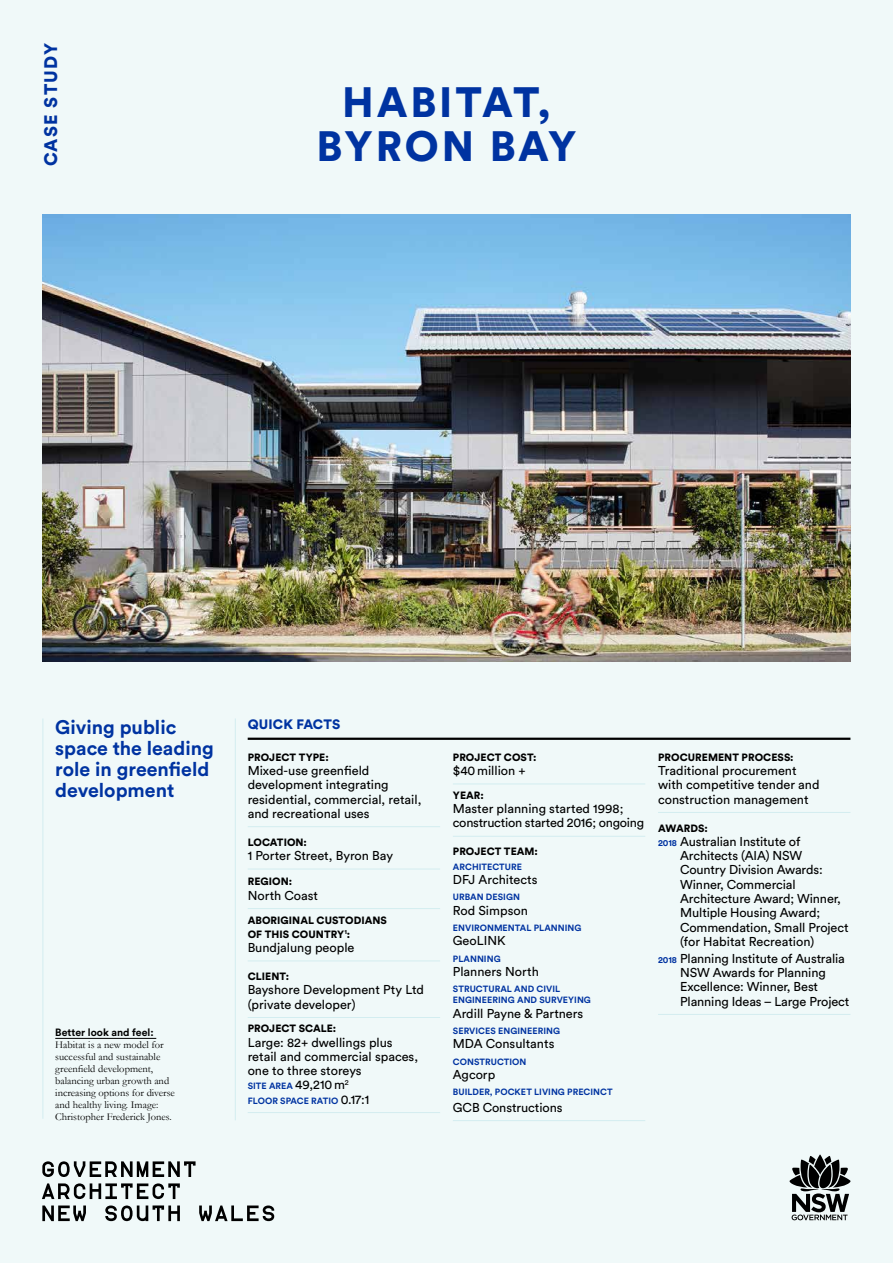
<style>
.page{position:relative;width:893px;height:1263px;background:#f0f9f9}
.page>*{position:absolute;margin:0;border:0;box-sizing:border-box;transform-origin:0 0}
.t1{font:900 42px/43.5px "Circular Std";letter-spacing:.065em;color:#0033a1;text-align:center}
.t2{font:700 19.5px/21px "Circular Std";color:#0033a1}
.t3{font:900 18px "Circular Std";letter-spacing:.07em;color:#0033a1}
.t4{font:900 13.5px "Circular Std";letter-spacing:.01em;color:#0033a1}
.t5{font:12.75px/14.2px "Circular Std";letter-spacing:-.005em;color:#000}
.GANSW_Caption{font:10.5px/12px "Garamond";color:#000}
.t6{font:900 10.5px/14.2px "Circular Std";letter-spacing:.005em;color:#000}
.GANSW_Caption-2{font:700 10.5px "Circular Std";color:#000}
.t7{font:700 9px/14.2px "Circular Std";letter-spacing:.005em;color:#0033a1}
.s1{font-weight:400;font-size:12.75px;color:#000}
.s2{font-weight:700;font-size:9px;color:#0033a1}
</style>
<div class="page">
<svg style="left:790px;top:1154px;width:60px;height:66px"></svg>
<hr style="left:43px;top:718px;width:1px;height:401px;background:#d3edf0">
<hr style="left:235px;top:718px;width:1px;height:402px;background:#d3edf0">
<svg style="left:42px;top:1205px;width:44px;height:16px"></svg>
<svg style="left:199px;top:1205px;width:75px;height:16px"></svg>
<svg style="left:42px;top:1161px;width:154px;height:16px"></svg>
<svg style="left:42px;top:1183px;width:138px;height:16px"></svg>
<svg style="left:105px;top:1205px;width:75px;height:16px"></svg>
<img style="left:43px;top:215px;width:807px;height:446px">
<hr style="left:248px;top:738px;width:602px;height:2px;background:#000">
<hr style="left:248px;top:826px;width:192px;height:1px;background:#d3edf0">
<hr style="left:248px;top:869px;width:192px;height:1px;background:#d3edf0">
<hr style="left:248px;top:908px;width:192px;height:1px;background:#d3edf0">
<hr style="left:248px;top:960px;width:192px;height:1px;background:#d3edf0">
<hr style="left:248px;top:1017px;width:192px;height:1px;background:#d3edf0">
<hr style="left:248px;top:1112px;width:192px;height:1px;background:#d3edf0">
<hr style="left:453px;top:783px;width:192px;height:1px;background:#d3edf0">
<hr style="left:453px;top:836px;width:192px;height:1px;background:#d3edf0">
<hr style="left:453px;top:1120px;width:192px;height:1px;background:#d3edf0">
<hr style="left:658px;top:812px;width:192px;height:1px;background:#d3edf0">
<hr style="left:658px;top:1014px;width:192px;height:1px;background:#d3edf0">
<hr style="left:55px;top:1038px;width:101px;height:1px;background:#000">
<h3 class="t3" style="left:39px;top:166px;width:124px;rotate:-90deg">CASE STUDY</h3>
<h1 class="t1" style="left:317px;top:80px;width:261px">HABITAT,<br>BYRON BAY</h1>
<h2 class="t2" style="left:55px;top:716px;width:160px">Giving public space the leading role in greenfield development</h2>
<p class="t4" style="left:248px;top:715px;width:94px">QUICK FACTS</p>
<p class="t6" style="left:248px;top:750px;width:83px">PROJECT TYPE:</p>
<p class="t5" style="left:248px;top:763px;width:175px">Mixed-use greenfield development integrating residential, commercial, retail, and recreational uses</p>
<p class="t6" style="left:248px;top:835px;width:61px">LOCATION:</p>
<p class="t5" style="left:248px;top:848px;width:147px">1 Porter Street, Byron Bay</p>
<p class="t6" style="left:248px;top:874px;width:46px">REGION:</p>
<p class="t5" style="left:248px;top:888px;width:72px">North Coast</p>
<p class="t6" style="left:248px;top:912px;width:141px">ABORIGINAL CUSTODIANS<br>OF THIS COUNTRY<sup>1</sup>:</p>
<p class="t5" style="left:248px;top:940px;width:108px">Bundjalung people</p>
<p class="t6" style="left:248px;top:969px;width:43px">CLIENT:</p>
<p class="t5" style="left:248px;top:982px;width:178px">Bayshore Development Pty Ltd (private developer)</p>
<p class="t6" style="left:248px;top:1021px;width:90px">PROJECT SCALE:</p>
<p class="t5" style="left:248px;top:1035px;width:172px">Large: 82+ dwellings plus retail and commercial spaces, one to three storeys</p>
<p class="t7" style="left:248px;top:1079px;width:123px">SITE AREA <span class="s1">49,210m</span><sup>2<br></sup>FLOOR SPACE RATIO <span class="s1">0.17:1</span></p>
<p class="GANSW_Caption-2" style="left:55px;top:1026px;width:100px">Better look and feel:</p>
<p class="GANSW_Caption" style="left:55px;top:1039px;width:121px">Habitat is a new model for successful and sustainable greenfield development, balancing urban growth and increasing options for diverse and healthy living. Image:<br>Christopher Frederick Jones.</p>
<p class="t6" style="left:453px;top:750px;width:85px">PROJECT COST:</p>
<p class="t5" style="left:453px;top:763px;width:74px">$40million +</p>
<p class="t6" style="left:453px;top:788px;width:33px">YEAR:</p>
<p class="t5" style="left:453px;top:801px;width:193px">Master planning started 1998; construction started 2016; ongoing</p>
<p class="t6" style="left:453px;top:844px;width:87px">PROJECT TEAM:</p>
<p class="t7" style="left:453px;top:859px;width:71px">ARCHITECTURE</p>
<p class="t5" style="left:453px;top:872px;width:86px">DFJ Architects</p>
<p class="t7" style="left:453px;top:890px;width:69px">URBAN DESIGN</p>
<p class="t5" style="left:453px;top:903px;width:76px">Rod Simpson</p>
<p class="t7" style="left:453px;top:920px;width:130px">ENVIRONMENTAL PLANNING</p>
<p class="t5" style="left:453px;top:933px;width:54px">GeoLINK</p>
<p class="t7" style="left:453px;top:951px;width:49px">PLANNING</p>
<p class="t5" style="left:453px;top:964px;width:87px">Planners North</p>
<p class="t7" style="left:453px;top:983px;width:140px;line-height:11.2px">STRUCTURAL AND CIVIL<br>ENGINEERING AND SURVEYING</p>
<p class="t5" style="left:453px;top:1006px;width:132px">Ardill Payne &amp; Partners</p>
<p class="t7" style="left:453px;top:1024px;width:109px">SERVICES ENGINEERING</p>
<p class="t5" style="left:453px;top:1036px;width:103px">MDA Consultants</p>
<p class="t7" style="left:453px;top:1054px;width:75px">CONSTRUCTION</p>
<p class="t5" style="left:453px;top:1067px;width:44px">Agcorp</p>
<p class="t7" style="left:453px;top:1085px;width:161px">BUILDER, POCKET LIVING PRECINCT</p>
<p class="t5" style="left:453px;top:1100px;width:111px">GCB Constructions</p>
<p class="t6" style="left:658px;top:750px;width:137px">PROCUREMENT PROCESS:</p>
<p class="t5" style="left:658px;top:763px;width:163px">Traditional procurement with competitive tender and construction management</p>
<p class="t6" style="left:658px;top:820px;width:51px">AWARDS:</p>
<p class="t5" style="left:680px;top:834px;width:170px;text-indent:-22px"><span class="s2">2018</span> Australian Institute of<br>Architects (AIA) NSW<br>Country Division Awards:<br>Winner, Commercial<br>Architecture Award; Winner,<br>Multiple Housing Award;<br>Commendation, Small Project (for Habitat Recreation)</p>
<p class="t5" style="left:680px;top:951px;width:171px;text-indent:-22px"><span class="s2">2018</span> Planning Institute of Australia<br>NSW Awards for Planning<br>Excellence: Winner, Best<br>Planning Ideas – Large Project</p>
</div>
